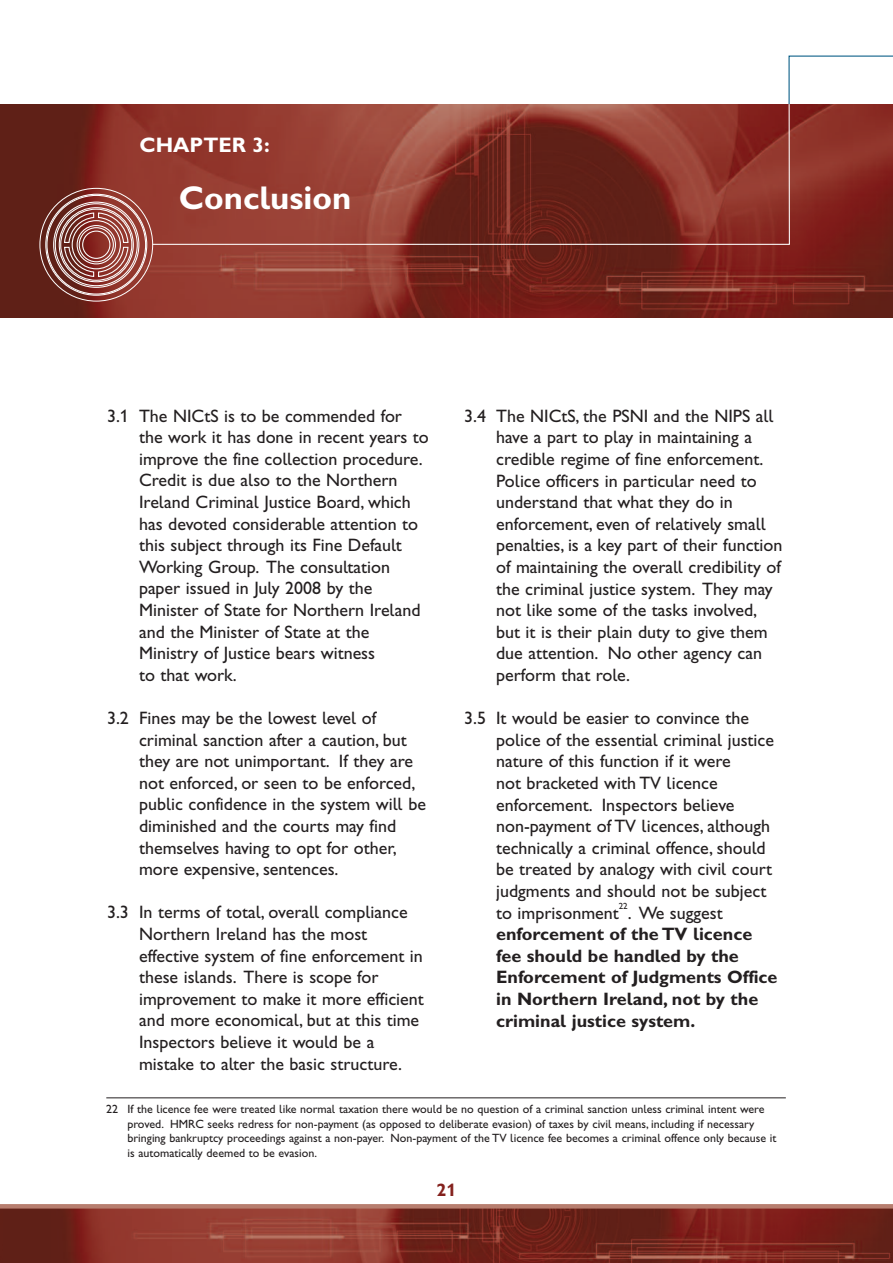
<style>
.page{position:relative;width:893px;height:1263px;background:#fff}
.page>*{position:absolute;margin:0;border:0;box-sizing:border-box;transform-origin:0 0}
.t1{font:33px "Gill Sans Hta Bold Plain";color:#fff}
.t2{font:21px "Gill Sans Hta Bold Plain";color:#fff}
.t3{font:18px/21.6px "Gill Sans Hta";color:#231f20}
.t4{font:18px/21.6px "Gill Sans Hta Bold Plain";color:#231f20}
.t5{font:18px "Gill Sans Hta Bold Plain";color:#84211d}
.t6{font:12px/14.4px "Gill Sans Hta";color:#231f20}
.t7{font:9px "Gill Sans Hta";color:#231f20}
</style>
<div class="page">
<img style="left:3px;top:1208px;width:890px;height:55px">
<img style="left:0;top:1208px;width:3px;height:55px">
<hr style="left:0;top:1204px;width:893px;height:4px;background:#b77e6f">
<img style="left:1px;top:104px;width:892px;height:213px">
<svg style="left:151px;top:104px;width:639px;height:141px;background:#8b392e"></svg>
<svg style="left:788px;top:55px;width:105px;height:50px"></svg>
<div style="left:60px;top:209px;width:72px;height:72px;border:1px solid #fff;border-radius:50%"></div>
<div style="left:59px;top:207px;width:75px;height:75px;border:1px solid #fff;border-radius:50%"></div>
<svg style="left:63px;top:212px;width:66px;height:66px;background:#a1635d"></svg>
<hr style="left:106px;top:1097px;width:680px;height:1px;background:#231f20">
<p class="t2" style="left:139px;top:137px;width:132px">CHAPTER 3:</p>
<h1 class="t1" style="left:179px;top:186px;width:174px">Conclusion</h1>
<p class="t3" style="left:139px;top:406px;width:291px;text-indent:-32px">3.1 The NICtS is to be commended for the work it has done in recent years to improve the fine collection procedure.<br>Credit is due also to the Northern Ireland Criminal Justice Board, which has devoted considerable attention to this subject through its Fine Default Working Group. The consultation paper issued in July 2008 by the Minister of State for Northern Ireland and the Minister of State at the Ministry of Justice bears witness<br>to that work.</p>
<p class="t3" style="left:139px;top:709px;width:288px;text-indent:-32px">3.2 Fines may be the lowest level of criminal sanction after a caution, but they are not unimportant. If they are not enforced, or seen to be enforced, public confidence in the system will be diminished and the courts may find themselves having to opt for other, more expensive, sentences.</p>
<p class="t3" style="left:139px;top:903px;width:286px;text-indent:-32px">3.3 In terms of total, overall compliance Northern Ireland has the most effective system of fine enforcement in these islands. There is scope for improvement to make it more efficient and more economical, but at this time Inspectors believe it would be a mistake to alter the basic structure.</p>
<p class="t3" style="left:496px;top:407px;width:288px;text-indent:-32px">3.4 The NICtS, the PSNI and the NIPS all have a part to play in maintaining a credible regime of fine enforcement.<br>Police officers in particular need to understand that what they do in enforcement, even of relatively small penalties, is a key part of their function of maintaining the overall credibility of the criminal justice system. They may not like some of the tasks involved, but it is their plain duty to give them due attention. No other agency can perform that role.</p>
<p class="t3" style="left:496px;top:709px;width:279px;text-indent:-32px">3.5 It would be easier to convince the police of the essential criminal justice nature of this function if it were<br>not bracketed with TV licence enforcement. Inspectors believe non-payment of TV licences, although technically a criminal offence, should be treated by analogy with civil court judgments and should not be subject to imprisonment</p>
<p class="t7" style="left:619px;top:903px;width:11px">22</p>
<p class="t3" style="left:628px;top:903px;width:96px">. We suggest</p>
<p class="t4" style="left:496px;top:925px;width:283px">enforcement of the TV licence fee should be handled by the<br>Enforcement of Judgments Office in Northern Ireland, not by the criminal justice system.</p>
<p class="t6" style="left:127px;top:1103px;width:651px;text-indent:-21px">22 If the licence fee were treated like normal taxation there would be no question of a criminal sanction unless criminal intent were proved. HMRC seeks redress for non-payment (as opposed to deliberate evasion) of taxes by civil means, including if necessary bringing bankruptcy proceedings against a non-payer. Non-payment of the TV licence fee becomes a criminal offence only because it is automatically deemed to be evasion.</p>
<p class="t5" style="left:437px;top:1184px;width:21px">21</p>
</div>
